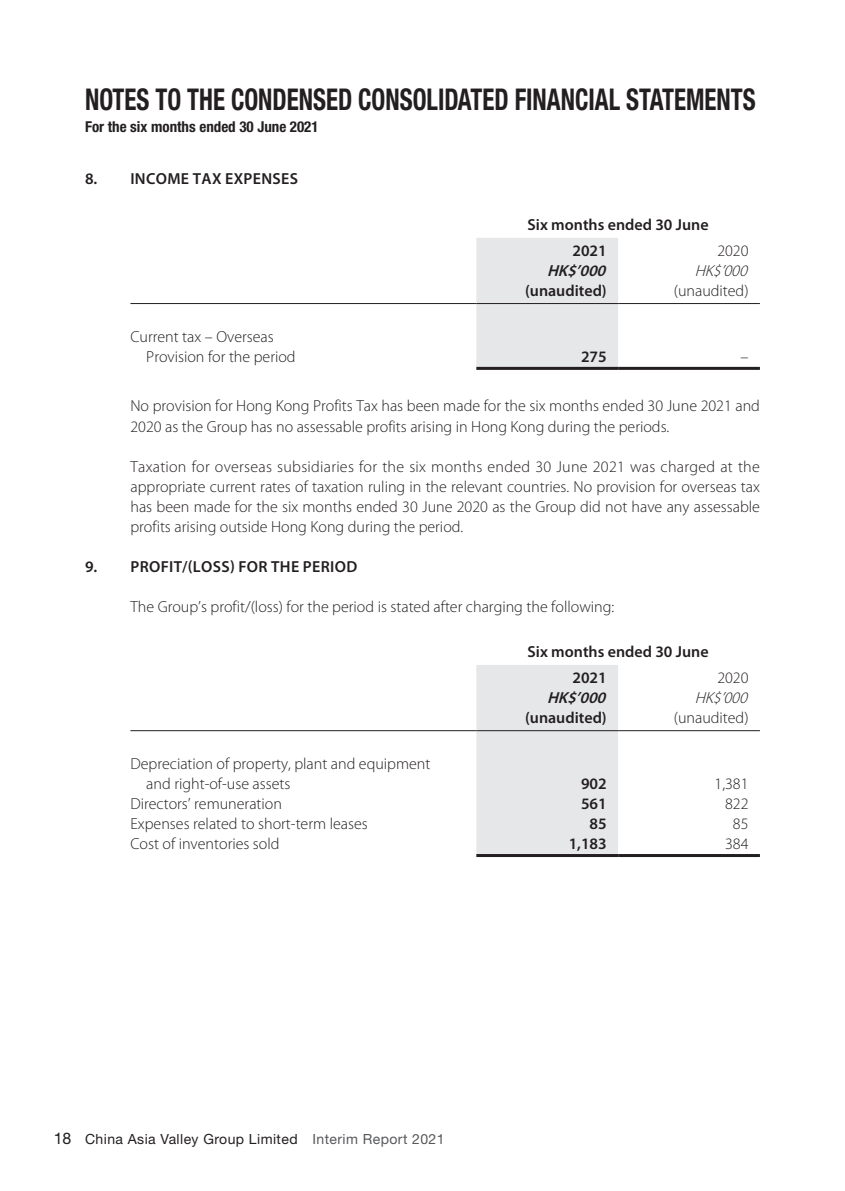
<style>
.page{position:relative;width:845px;height:1191px;background:#fff}
.page>*{position:absolute;margin:0;border:0;box-sizing:border-box;transform-origin:0 0}
.t1{font:700 condensed 30px "Helvetica Neue LT Std";color:#231f20;scale:.83 1}
.t2{font:300 16px/20px "Myriad Pro";color:#231f20}
.t3{font:600 16px/25.6px "Myriad Pro";color:#231f20}
.t4{font:600 16px "Myriad Pro";letter-spacing:.02em;color:#231f20}
.t5{font:italic 600 16px "Myriad Pro";color:#231f20}
.t6{font:italic 300 16px "Myriad Pro";color:#231f20}
.t7{font:16px "Helvetica Neue LT Std";color:#231f20}
.t8{font:700 condensed 15px "Helvetica Neue LT Std";color:#231f20}
.t9{font:14px "Helvetica Neue LT Std";letter-spacing:.03em;color:#231f20}
.s1{color:#57585a}
</style>
<div class="page">
<div style="left:476px;top:238px;width:142px;height:129px;background:#e6e7e9"></div>
<hr style="left:130px;top:303px;width:346px;height:1px;background:#231f20">
<hr style="left:476px;top:303px;width:142px;height:1px;background:#231f20">
<hr style="left:618px;top:303px;width:142px;height:1px;background:#231f20">
<hr style="left:476px;top:367px;width:142px;height:3px;background:#231f20">
<hr style="left:618px;top:367px;width:142px;height:3px;background:#231f20">
<div style="left:476px;top:665px;width:142px;height:189px;background:#e6e7e9"></div>
<hr style="left:130px;top:730px;width:346px;height:1px;background:#231f20">
<hr style="left:476px;top:730px;width:142px;height:1px;background:#231f20">
<hr style="left:618px;top:730px;width:142px;height:1px;background:#231f20">
<hr style="left:476px;top:854px;width:142px;height:3px;background:#231f20">
<hr style="left:618px;top:854px;width:142px;height:3px;background:#231f20">
<h1 class="t1" style="left:85px;top:81px;width:809px">NOTES TO THE CONDENSED CONSOLIDATED FINANCIAL STATEMENTS</h1>
<p class="t8" style="left:85px;top:117px;width:235px">For the six months ended 30 June 2021</p>
<p class="t4" style="left:85px;top:169px;width:214px">8. INCOME TAX EXPENSES</p>
<p class="t3" style="left:572px;top:211px;width:138px;text-indent:-45px">Six months ended 30 June<br>2021</p>
<p class="t2" style="left:717px;top:240px;width:33px">2020</p>
<p class="t5" style="left:547px;top:260px;width:65px">HK$’000</p>
<p class="t6" style="left:695px;top:261px;width:59px">HK$’000</p>
<p class="t3" style="left:525px;top:277px;width:83px">(unaudited)</p>
<p class="t2" style="left:674px;top:280px;width:76px">(unaudited)</p>
<p class="t2" style="left:146px;top:326px;width:151px;text-indent:-16px">Current tax – Overseas<br>Provision for the period</p>
<p class="t3" style="left:581px;top:343px;width:27px">275</p>
<p class="t2" style="left:740px;top:346px;width:9px">–</p>
<p class="t2" style="left:130px;top:396px;width:631px">No provision for Hong Kong Profits Tax has been made for the six months ended 30 June 2021 and<br>2020 as the Group has no assessable profits arising in Hong Kong during the periods.</p>
<p class="t2" style="left:130px;top:456px;width:631px;text-align:justify">Taxation for overseas subsidiaries for the six months ended 30 June 2021 was charged at the appropriate current rates of taxation ruling in the relevant countries. No provision for overseas tax has been made for the six months ended 30 June 2020 as the Group did not have any assessable profits arising outside Hong Kong during the period.</p>
<p class="t4" style="left:85px;top:556px;width:274px">9. PROFIT/(LOSS) FOR THE PERIOD</p>
<p class="t2" style="left:130px;top:596px;width:485px">The Group’s profit/(loss) for the period is stated after charging the following:</p>
<p class="t3" style="left:572px;top:638px;width:138px;text-indent:-45px">Six months ended 30 June<br>2021</p>
<p class="t2" style="left:717px;top:667px;width:33px">2020</p>
<p class="t2" style="left:146px;top:753px;width:286px;text-indent:-16px">Depreciation of property, plant and equipment and right-of-use assets</p>
<p class="t5" style="left:547px;top:687px;width:65px">HK$’000</p>
<p class="t6" style="left:695px;top:688px;width:59px">HK$’000</p>
<p class="t3" style="left:525px;top:704px;width:83px">(unaudited)</p>
<p class="t2" style="left:674px;top:707px;width:76px">(unaudited)</p>
<p class="t3" style="left:581px;top:770px;width:27px">902</p>
<p class="t2" style="left:714px;top:773px;width:36px">1,381</p>
<p class="t2" style="left:130px;top:793px;width:153px">Directors’ remuneration</p>
<p class="t3" style="left:581px;top:790px;width:27px">561</p>
<p class="t2" style="left:725px;top:793px;width:25px">822</p>
<p class="t2" style="left:130px;top:813px;width:239px">Expenses related to short-term leases</p>
<p class="t3" style="left:589px;top:810px;width:19px">85</p>
<p class="t2" style="left:733px;top:813px;width:17px">85</p>
<p class="t2" style="left:130px;top:833px;width:151px">Cost of inventories sold</p>
<p class="t3" style="left:569px;top:830px;width:40px">1,183</p>
<p class="t2" style="left:725px;top:833px;width:25px">384</p>
<p class="t7" style="left:54px;top:1128px;width:19px">18</p>
<p class="t9" style="left:85px;top:1131px;width:361px">China Asia Valley Group Limited <span class="s1">Interim Report 2021</span></p>
</div>
